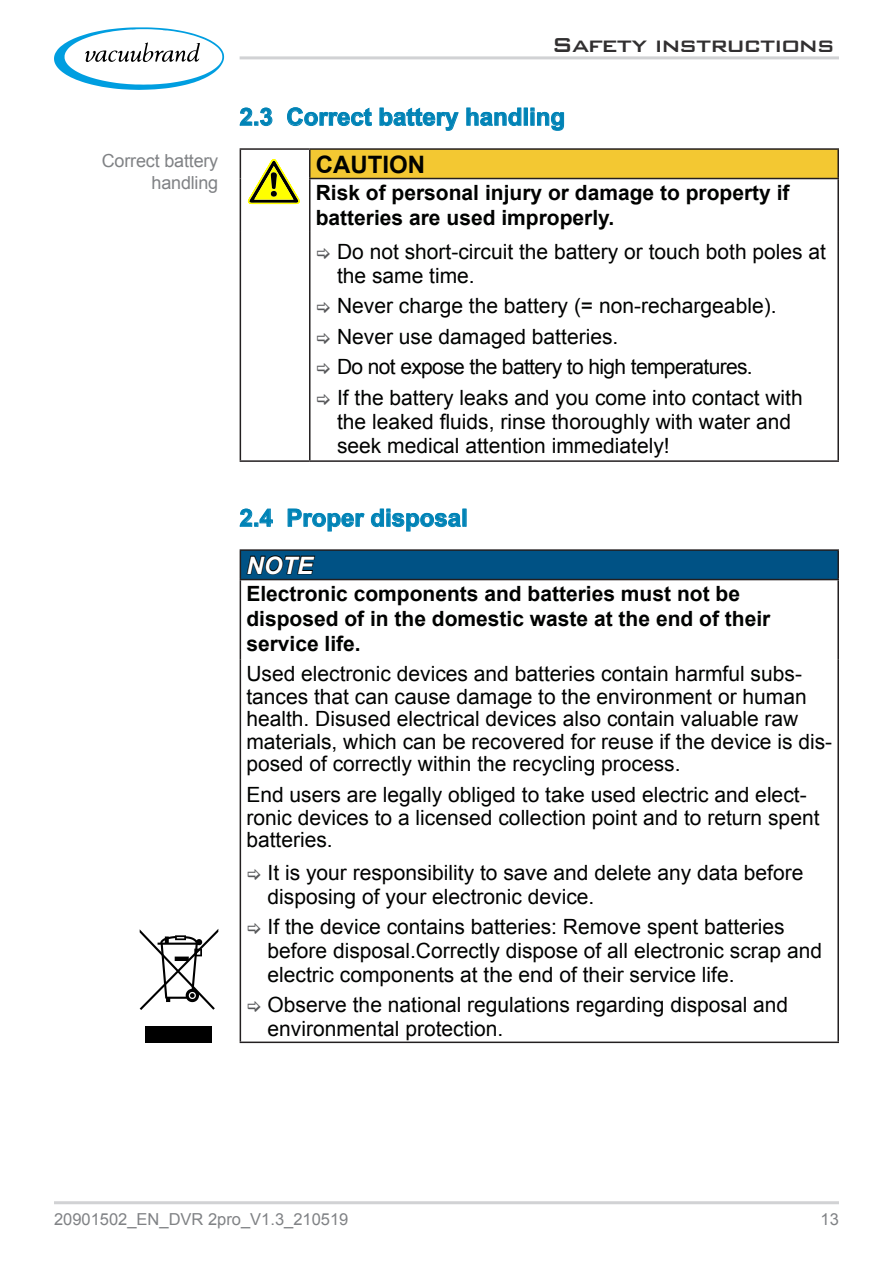
<style>
.page{position:relative;width:893px;height:1263px;background:#fff}
.page>*{position:absolute;margin:0;border:0;box-sizing:border-box;transform-origin:0 0}
.t1{font:500 27px "Bank Gothic BT";letter-spacing:-.05em;color:#312f30}
.t2{font:700 24px "Arial";color:#0083b6}
._16_Signalwort-VORSI{font:700 24px "Arial";color:#000200}
._16_Signalwort-HINWE{font:italic 700 24px "Arial";color:#fff}
._14_SAFE-Folge-bei-M{font:21px/24px "Arial";color:#000200}
._15_SAFE-Art_Quelle{font:700 21px/25.2px "Arial";color:#000200}
._14_SAFE-Folge-bei-M-2{font:21px "Arial";letter-spacing:-.03em;color:#000200}
._12_Marginalientext{font:18px/21.6px "Arial";letter-spacing:-.01em;color:#808285;text-align:right}
.t3{font:16.5px "Arial";color:#808285}
</style>
<div class="page">
<svg style="left:54px;top:27px;width:170px;height:63px"></svg>
<hr style="left:240px;top:56px;width:599px;height:3px;background:#d1d2d4">
<hr style="left:54px;top:1201px;width:785px;height:3px;background:#d1d2d4">
<svg style="left:240px;top:108px;width:32px;height:18px"></svg>
<svg style="left:287px;top:108px;width:85px;height:18px"></svg>
<svg style="left:380px;top:108px;width:78px;height:23px"></svg>
<svg style="left:466px;top:108px;width:55px;height:18px"></svg>
<div style="left:524px;top:108px;width:4px;height:17px;border:1px solid #0083b6"></div>
<svg style="left:531px;top:108px;width:33px;height:23px"></svg>
<div style="left:310px;top:149px;width:528px;height:30px;background:#f3c832"></div>
<hr style="left:240px;top:148px;width:70px;height:2px;background:#231f20">
<hr style="left:310px;top:148px;width:529px;height:2px;background:#231f20">
<svg style="left:309px;top:150px;width:1px;height:28px"></svg>
<hr style="left:837px;top:150px;width:2px;height:28px;background:#231f20">
<hr style="left:240px;top:179px;width:1px;height:52px;background:#231f20">
<hr style="left:309px;top:178px;width:530px;height:1px;background:#231f20">
<hr style="left:309px;top:179px;width:1px;height:52px;background:#231f20">
<hr style="left:837px;top:179px;width:2px;height:52px;background:#231f20">
<hr style="left:240px;top:231px;width:1px;height:229px;background:#231f20">
<hr style="left:309px;top:231px;width:1px;height:229px;background:#231f20">
<hr style="left:837px;top:231px;width:2px;height:229px;background:#231f20">
<hr style="left:240px;top:460px;width:70px;height:2px;background:#231f20">
<hr style="left:310px;top:460px;width:529px;height:2px;background:#231f20">
<svg style="left:240px;top:150px;width:60px;height:60px"></svg>
<svg style="left:240px;top:509px;width:33px;height:18px"></svg>
<svg style="left:288px;top:509px;width:76px;height:22px"></svg>
<svg style="left:371px;top:509px;width:90px;height:22px"></svg>
<div style="left:240px;top:550px;width:598px;height:29px;background:#005285"></div>
<hr style="left:240px;top:549px;width:599px;height:2px;background:#231f20">
<hr style="left:837px;top:551px;width:2px;height:28px;background:#231f20">
<hr style="left:240px;top:579px;width:599px;height:1px;background:#231f20">
<hr style="left:240px;top:580px;width:1px;height:80px;background:#231f20">
<hr style="left:837px;top:580px;width:2px;height:80px;background:#231f20">
<hr style="left:240px;top:660px;width:1px;height:381px;background:#231f20">
<hr style="left:837px;top:660px;width:2px;height:381px;background:#231f20">
<hr style="left:240px;top:1041px;width:599px;height:2px;background:#231f20">
<svg style="left:240px;top:551px;width:76px;height:28px"></svg>
<div style="left:145px;top:1026px;width:67px;height:16px;background:#000"></div>
<svg style="left:140px;top:929px;width:78px;height:81px"></svg>
<p class="t1" style="left:551px;top:31px;width:285px">Safety instructions</p>
<p class="_12_Marginalientext" style="left:102px;top:150px;width:118px">Correct battery handling</p>
<p class="t2" style="left:240px;top:101px;width:327px">2.3 Correct battery handling</p>
<p class="_16_Signalwort-VORSI" style="left:316px;top:148px;width:111px">CAUTION</p>
<p class="_15_SAFE-Art_Quelle" style="left:316px;top:180px;width:475px">Risk of personal injury or damage to property if batteries are used improperly.</p>
<p class="_14_SAFE-Folge-bei-M" style="left:337px;top:240px;width:491px">Do not short-circuit the battery or touch both poles at the same time.</p>
<p class="_14_SAFE-Folge-bei-M" style="left:337px;top:294px;width:441px">Never charge the battery (= non-rechargeable).</p>
<p class="_14_SAFE-Folge-bei-M" style="left:337px;top:325px;width:283px">Never use damaged batteries.</p>
<p class="_14_SAFE-Folge-bei-M-2" style="left:337px;top:353px;width:417px">Do not expose the battery to high temperatures.</p>
<p class="_14_SAFE-Folge-bei-M" style="left:337px;top:385px;width:467px">If the battery leaks and you come into contact with the leaked fluids, rinse thoroughly with water and seek medical attention immediately!</p>
<p class="t2" style="left:240px;top:502px;width:230px">2.4 Proper disposal</p>
<p class="_16_Signalwort-HINWE" style="left:246px;top:549px;width:68px">NOTE</p>
<p class="_15_SAFE-Art_Quelle" style="left:246px;top:581px;width:525px">Electronic components and batteries must not be disposed of in the domestic waste at the end of their service life.</p>
<p class="_14_SAFE-Folge-bei-M" style="left:246px;top:663px;width:587px;line-height:22.5px">Used electronic devices and batteries contain harmful subs‑ tances that can cause damage to the environment or human health. Disused electrical devices also contain valuable raw materials, which can be recovered for reuse if the device is dis‑ posed of correctly within the recycling process.</p>
<p class="_14_SAFE-Folge-bei-M" style="left:246px;top:784px;width:575px;line-height:22.5px">End users are legally obliged to take used electric and elect‑ ronic devices to a licensed collection point and to return spent batteries.</p>
<p class="_14_SAFE-Folge-bei-M" style="left:268px;top:860px;width:537px">It is your responsibility to save and delete any data before disposing of your electronic device.</p>
<p class="_14_SAFE-Folge-bei-M" style="left:268px;top:915px;width:556px">If the device contains batteries: Remove spent batteries before disposal.Correctly dispose of all electronic scrap and electric components at the end of their service life.</p>
<p class="_14_SAFE-Folge-bei-M" style="left:268px;top:993px;width:522px">Observe the national regulations regarding disposal and environmental protection.</p>
<p class="t3" style="left:54px;top:1209px;width:296px">20901502_EN_DVR 2pro_V1.3_210519</p>
<p class="t3" style="left:821px;top:1209px;width:20px">13</p>
</div>
